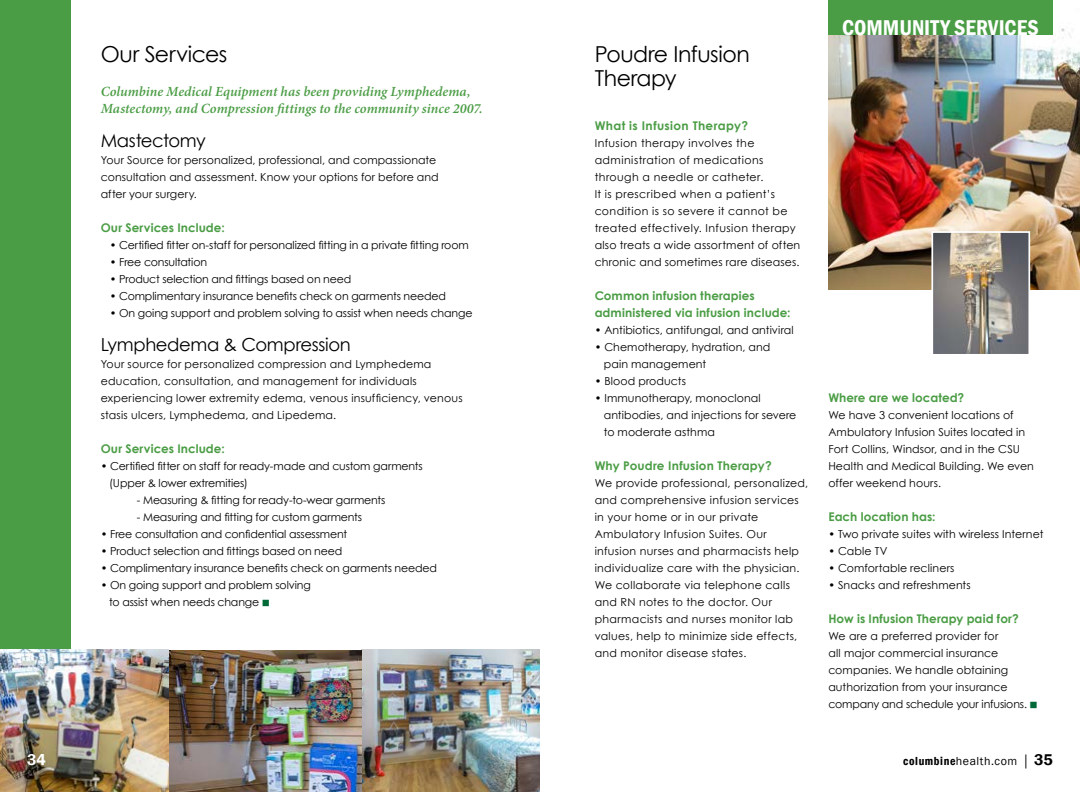
<style>
.page{position:relative;width:1080px;height:792px;background:#fff}
.page>*{position:absolute;margin:0;border:0;box-sizing:border-box;transform-origin:0 0}
.t1{font:22px/25px "Century Gothic";letter-spacing:-.02em;color:#000}
.t2{font:600 condensed 22px "Franklin Gothic";color:#fff}
.t3{font:18px "Century Gothic";letter-spacing:-.02em;color:#000}
.t4{font:600 16px "Franklin Gothic";color:#fff}
.t5{font:italic 600 14px/17px "Minion Pro";color:#4b9d45}
.t6{font:700 12px/17px "Century Gothic";letter-spacing:.01em;color:#4b9d45}
.t7{font:700 12px "Century Gothic";letter-spacing:.03em;color:#4b9d45}
.t8{font:12px "Franklin Gothic";letter-spacing:.045em;color:#000}
.t9{font:11px/17px "Century Gothic";letter-spacing:.01em;color:#000}
.t10{font:11px/17px "Century Gothic";letter-spacing:.03em;color:#000}
.t11{font:11px/17px "Century Gothic";letter-spacing:-.01em;color:#000}
.t12{font:11px "Century Gothic";letter-spacing:-.015em;color:#000}
.s1{color:#006937}
.s2{font-weight:600;font-stretch:condensed}
.s3{font-family:"Minion Pro";font-size:14px}
.s4{font-weight:600;font-size:16px}
</style>
<div class="page">
<div style="left:0;top:0;width:71px;height:792px;background:#4b9d45"></div>
<img style="left:168px;top:649px;width:372px;height:143px">
<img style="left:0;top:649px;width:168px;height:143px">
<img style="left:828px;top:28px;width:252px;height:261px">
<img style="left:934px;top:234px;width:93px;height:119px">
<div style="left:931px;top:231px;width:99px;height:125px;border:2px solid #fff"></div>
<div style="left:828px;top:0;width:225px;height:35px;background:#4b9d45"></div>
<h1 class="t1" style="left:101px;top:41px;width:128px">Our Services</h1>
<p class="t5" style="left:101px;top:83px;width:383px">Columbine Medical Equipment has been providing Lymphedema,<br>Mastectomy, and Compression fittings to the community since 2007.</p>
<h2 class="t3" style="left:101px;top:128px;width:106px">Mastectomy</h2>
<p class="t9" style="left:101px;top:151px;width:340px">Your Source for personalized, professional, and compassionate consultation and assessment. Know your options for before and after your surgery.</p>
<p class="t6" style="left:101px;top:219px;width:125px">Our Services Include:</p>
<p class="t11" style="left:110px;top:236px;width:360px">• Certified fitter on-staff for personalized fitting in a private fitting room</p>
<p class="t12" style="left:110px;top:254px;width:99px">• Free consultation</p>
<p class="t12" style="left:110px;top:271px;width:243px">• Product selection and fittings based on need</p>
<p class="t12" style="left:110px;top:288px;width:338px">• Complimentary insurance benefits check on garments needed</p>
<p class="t11" style="left:110px;top:304px;width:364px">• On going support and problem solving to assist when needs change</p>
<h2 class="t3" style="left:101px;top:332px;width:252px">Lymphedema &amp; Compression</h2>
<p class="t9" style="left:101px;top:355px;width:363px">Your source for personalized compression and Lymphedema education, consultation, and management for individuals experiencing lower extremity edema, venous insufficiency, venous stasis ulcers, Lymphedema, and Lipedema.</p>
<p class="t6" style="left:101px;top:440px;width:125px">Our Services Include:</p>
<p class="t11" style="left:109px;top:457px;width:315px;text-indent:-8px">• Certified fitter on staff for ready-made and custom garments (Upper &amp; lower extremities)</p>
<p class="t12" style="left:137px;top:492px;width:250px">- Measuring &amp; fitting for ready-to-wear garments</p>
<p class="t11" style="left:137px;top:508px;width:227px">- Measuring and fitting for custom garments</p>
<p class="t11" style="left:101px;top:525px;width:248px">• Free consultation and confidential assessment</p>
<p class="t12" style="left:101px;top:543px;width:243px">• Product selection and fittings based on need</p>
<p class="t12" style="left:101px;top:560px;width:338px">• Complimentary insurance benefits check on garments needed</p>
<p class="t11" style="left:109px;top:576px;width:203px;text-indent:-8px">• On going support and problem solving to assist when needs change <span class="s1">■</span></p>
<h1 class="t1" style="left:595px;top:41px;width:157px">Poudre Infusion<br>Therapy</h1>
<p class="t7" style="left:595px;top:117px;width:155px">What is Infusion Therapy?</p>
<p class="t10" style="left:595px;top:134px;width:207px">Infusion therapy involves the administration of medications through a needle or catheter.<br>It is prescribed when a patient’s condition is so severe it cannot be treated effectively. Infusion therapy also treats a wide assortment of often chronic and sometimes rare diseases.</p>
<p class="t6" style="left:595px;top:287px;width:197px">Common infusion therapies administered via infusion include:</p>
<p class="t9" style="left:595px;top:321px;width:201px">• Antibiotics, antifungal, and antiviral</p>
<p class="t9" style="left:604px;top:338px;width:168px;text-indent:-9px">• Chemotherapy, hydration, and pain management</p>
<p class="t9" style="left:595px;top:372px;width:93px">• Blood products</p>
<p class="t9" style="left:604px;top:389px;width:194px;text-indent:-9px">• Immunotherapy, monoclonal antibodies, and injections for severe to moderate asthma</p>
<p class="t6" style="left:595px;top:457px;width:179px">Why Poudre Infusion Therapy?</p>
<p class="t10" style="left:595px;top:474px;width:215px">We provide professional, personalized, and comprehensive infusion services in your home or in our private Ambulatory Infusion Suites. Our infusion nurses and pharmacists help individualize care with the physician.<br>We collaborate via telephone calls and RN notes to the doctor. Our pharmacists and nurses monitor lab values, help to minimize side effects, and monitor disease states.</p>
<h1 class="t2" style="left:842px;top:13px;width:198px">COMMUNITY SERVICES</h1>
<p class="t6" style="left:828px;top:389px;width:137px">Where are we located?</p>
<p class="t9" style="left:828px;top:406px;width:207px">We have 3 convenient locations of Ambulatory Infusion Suites located in Fort Collins, Windsor, and in the CSU Health and Medical Building. We even offer weekend hours.</p>
<p class="t6" style="left:828px;top:508px;width:109px">Each location has:</p>
<p class="t9" style="left:828px;top:525px;width:217px">• Two private suites with wireless Internet</p>
<p class="t9" style="left:828px;top:542px;width:61px">• Cable TV</p>
<p class="t9" style="left:828px;top:559px;width:128px">• Comfortable recliners</p>
<p class="t9" style="left:828px;top:576px;width:144px">• Snacks and refreshments</p>
<p class="t6" style="left:828px;top:610px;width:192px">How is Infusion Therapy paid for?</p>
<p class="t9" style="left:828px;top:627px;width:211px">We are a preferred provider for<br>all major commercial insurance companies. We handle obtaining authorization from your insurance company and schedule your infusions. <span class="s1">■</span></p>
<h3 class="t4" style="left:27px;top:750px;width:20px">34</h3>
<p class="t8" style="left:903px;top:754px;width:151px"><span class="s2">columbine</span>health.com <span class="s3">|</span> <span class="s4">35</span></p>
</div>
